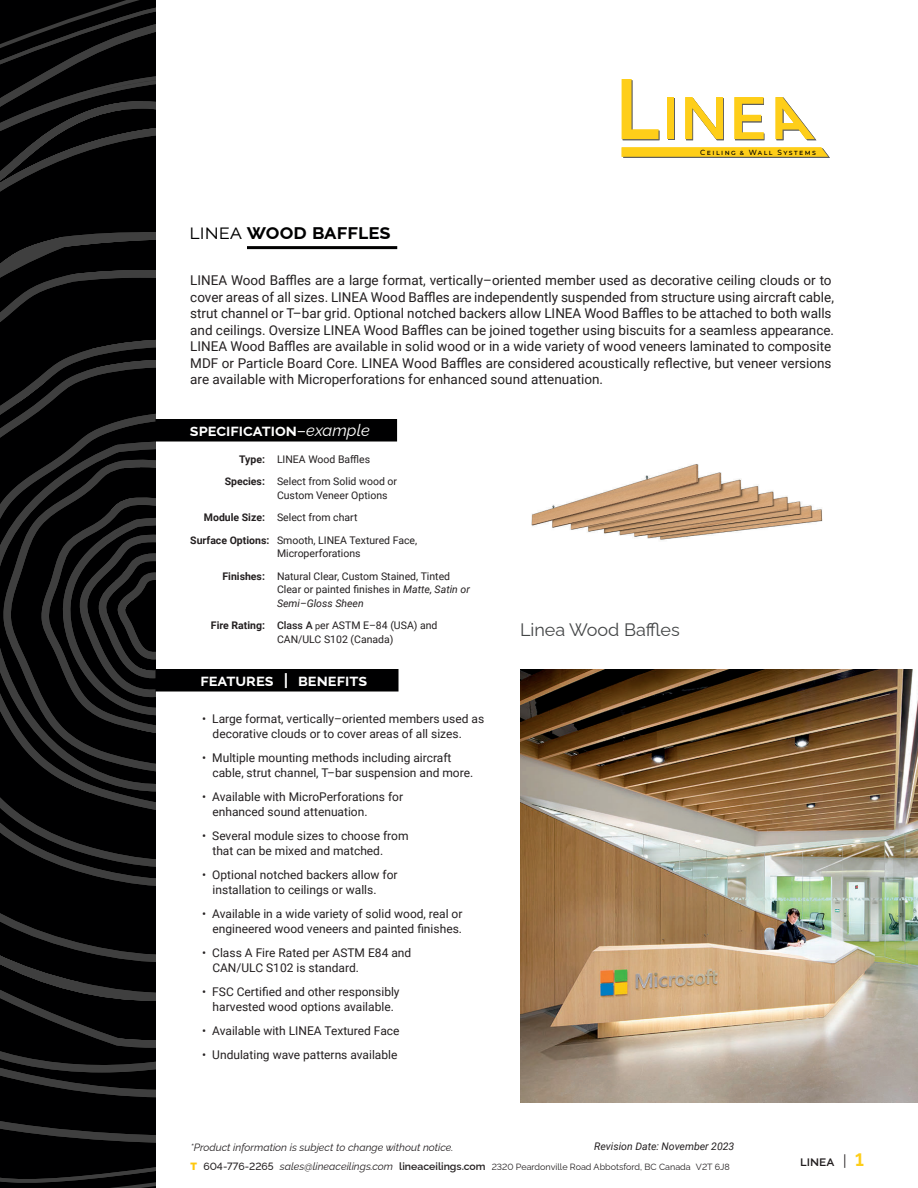
<style>
.page{position:relative;width:918px;height:1188px;background:#fff}
.page>*{position:absolute;margin:0;border:0;box-sizing:border-box;transform-origin:0 0}
.t1{font:700 21px "Raleway";color:#000001}
.t2{font:18px "Raleway";color:#444647}
.t3{font:700 16.5px "Raleway";color:#fff}
.t4{font:13.5px/16.5px "Roboto";color:#231f20}
.t5{font:600 13.5px "Raleway";color:#231f20}
.t6{font:12px/15px "Roboto";color:#231f20}
.t7{font:10.5px/22.5px "Roboto";color:#231f20}
.t8{font:italic 10.5px/13.5px "Roboto";color:#231f20}
.t9{font:italic 10.5px "Raleway";color:#231f20}
.t10{font:9px "Raleway";color:#231f20}
.t11{font:500 7.35px "Montserrat";letter-spacing:.205em;color:#000001}
.s1{font-weight:400}
.s2{font-weight:400;font-style:italic}
.s3{font-weight:700}
.s4{font-style:normal}
.s5{font-weight:500}
.s6{font-size:9px}
.s7{font-style:inherit}
.s8{font-weight:900;font-size:10.5px;color:#fec70c}
.s9{font-weight:500;font-size:10.5px}
.s10{font-style:italic;font-size:10.5px}
.s11{font-weight:600;font-size:10.5px}
.s12{font-weight:400;font-size:15px}
.s13{font-weight:700;font-size:18px;color:#fece19}
</style>
<div class="page">
<svg style="left:0;top:0;width:156px;height:67px;background:#0b0b0c"></svg>
<svg style="left:0;top:67px;width:156px;height:32px;background:#0e0e0f"></svg>
<svg style="left:0;top:99px;width:156px;height:169px;background:#0c0c0d"></svg>
<svg style="left:0;top:268px;width:156px;height:69px;background:#080809"></svg>
<div style="left:0;top:337px;width:88px;height:21px;background:#000001"></div>
<svg style="left:88px;top:337px;width:68px;height:21px"></svg>
<svg style="left:0;top:358px;width:156px;height:830px;background:#0c0c0c"></svg>
<svg style="left:0;top:409px;width:156px;height:407px;background:#0b0b0c"></svg>
<svg style="left:0;top:436px;width:156px;height:357px;background:#0f0f10"></svg>
<svg style="left:3px;top:458px;width:153px;height:316px;background:#131314"></svg>
<svg style="left:41px;top:496px;width:115px;height:241px;background:#161616"></svg>
<hr style="left:247px;top:246px;width:150px;height:3px;background:#000001">
<div style="left:156px;top:419px;width:241px;height:23px;background:#000001"></div>
<img style="left:531px;top:464px;width:292px;height:77px">
<img style="left:520px;top:670px;width:398px;height:433px">
<div style="left:156px;top:669px;width:243px;height:23px;background:#000001"></div>
<div style="left:668px;top:98px;width:7px;height:42px;background:#5e5f60"></div>
<svg style="left:622px;top:147px;width:208px;height:11px;background:#ebc228"></svg>
<svg style="left:622px;top:79px;width:37px;height:61px"></svg>
<div style="left:667px;top:97px;width:7px;height:42px;background:#fece19"></div>
<svg style="left:685px;top:97px;width:39px;height:43px"></svg>
<svg style="left:734px;top:97px;width:30px;height:43px"></svg>
<svg style="left:776px;top:97px;width:40px;height:43px"></svg>
<p class="t11" style="left:700px;top:147px;width:117px">CEILING &amp; WALL SYSTEMS</p>
<h1 class="t1" style="left:190px;top:215px;width:203px"><span class="s1">linea</span> wood baffles</h1>
<p class="t4" style="left:190px;top:272px;width:645px">LINEA Wood Baffles are a large format, vertically–oriented member used as decorative ceiling clouds or to cover areas of all sizes. LINEA Wood Baffles are independently suspended from structure using aircraft cable, strut channel or T–bar grid. Optional notched backers allow LINEA Wood Baffles to be attached to both walls and ceilings. Oversize LINEA Wood Baffles can be joined together using biscuits for a seamless appearance.<br>LINEA Wood Baffles are available in solid wood or in a wide variety of wood veneers laminated to composite MDF or Particle Board Core. LINEA Wood Baffles are considered acoustically reflective, but veneer versions are available with Microperforations for enhanced sound attenuation.</p>
<p class="t3" style="left:190px;top:417px;width:181px">specification<span class="s1">–</span><span class="s2">example</span></p>
<p class="t7" style="left:225px;top:447px;width:174px;text-indent:14px"><span class="s3">Type:</span> LINEA Wood Baffles<br><span class="s3">Species:</span> Select from Solid wood or</p>
<p class="t7" style="left:277px;top:483px;width:112px">Custom Veneer Options</p>
<p class="t7" style="left:204px;top:506px;width:155px"><span class="s3">Module Size:</span> Select from chart</p>
<p class="t7" style="left:190px;top:528px;width:228px"><span class="s3">Surface Options:</span> Smooth, LINEA Textured Face,</p>
<p class="t7" style="left:222px;top:542px;width:229px;text-indent:55px">Microperforations<br><span class="s3">Finishes:</span> Natural Clear, Custom Stained, Tinted</p>
<p class="t8" style="left:277px;top:582px;width:194px"><span class="s4">Clear or painted finishes in</span> Matte, Satin or<br>Semi–Gloss Sheen</p>
<p class="t7" style="left:277px;top:618px;width:162px;line-height:13.5px;text-indent:-66px"><span class="s3">Fire Rating:</span> <span class="s5">Class A</span> <span class="s6">p</span>er ASTM E–84 (USA<span class="s7">)</span> and<br>CAN/ULC S102 (Canada)</p>
<h2 class="t2" style="left:520px;top:615px;width:161px">Linea Wood Baffles</h2>
<p class="t3" style="left:200px;top:667px;width:168px">features | benefits</p>
<p class="t6" style="left:213px;top:711px;width:273px;text-indent:-11px">• Large format, vertically–oriented members used as decorative clouds or to cover areas of all sizes.</p>
<p class="t6" style="left:213px;top:750px;width:262px;text-indent:-10px">• Multiple mounting methods including aircraft cable, strut channel, T–bar suspension and more.</p>
<p class="t6" style="left:213px;top:789px;width:192px;text-indent:-10px">• Available with MicroPerforations for enhanced sound attenuation.</p>
<p class="t6" style="left:212px;top:828px;width:198px;text-indent:-10px">• Several module sizes to choose from that can be mixed and matched.</p>
<p class="t6" style="left:213px;top:867px;width:187px;text-indent:-11px">• Optional notched backers allow for installation to ceilings or walls.</p>
<p class="t6" style="left:202px;top:906px;width:262px;text-align:right">• Available in a wide variety of solid wood, real or engineered wood veneers and painted finishes.</p>
<p class="t6" style="left:212px;top:945px;width:200px;text-indent:-10px">• Class A Fire Rated per ASTM E84 and<br>CAN/ULC S102 is standard.</p>
<p class="t6" style="left:202px;top:984px;width:199px;text-align:center">• FSC Certified and other responsibly harvested wood options available.</p>
<p class="t6" style="left:202px;top:1023px;width:199px">• Available with LINEA Textured Face</p>
<p class="t6" style="left:202px;top:1047px;width:197px">• Undulating wave patterns available</p>
<p class="t8" style="left:594px;top:1139px;width:142px">Revision Date: November 2023</p>
<p class="t9" style="left:190px;top:1139px;width:265px">*Product information is subject to change without notice.</p>
<p class="t10" style="left:190px;top:1160px;width:541px"><span class="s8">T</span> <span class="s9">604-776-2265</span> <span class="s10">sales@lineaceilings.com</span> <span class="s11">lineaceilings.com</span> 2320 Peardonville Road Abbotsford, BC Canada V2T 6J8</p>
<p class="t5" style="left:800px;top:1151px;width:65px">linea <span class="s12">|</span> <span class="s13">1</span></p>
</div>
